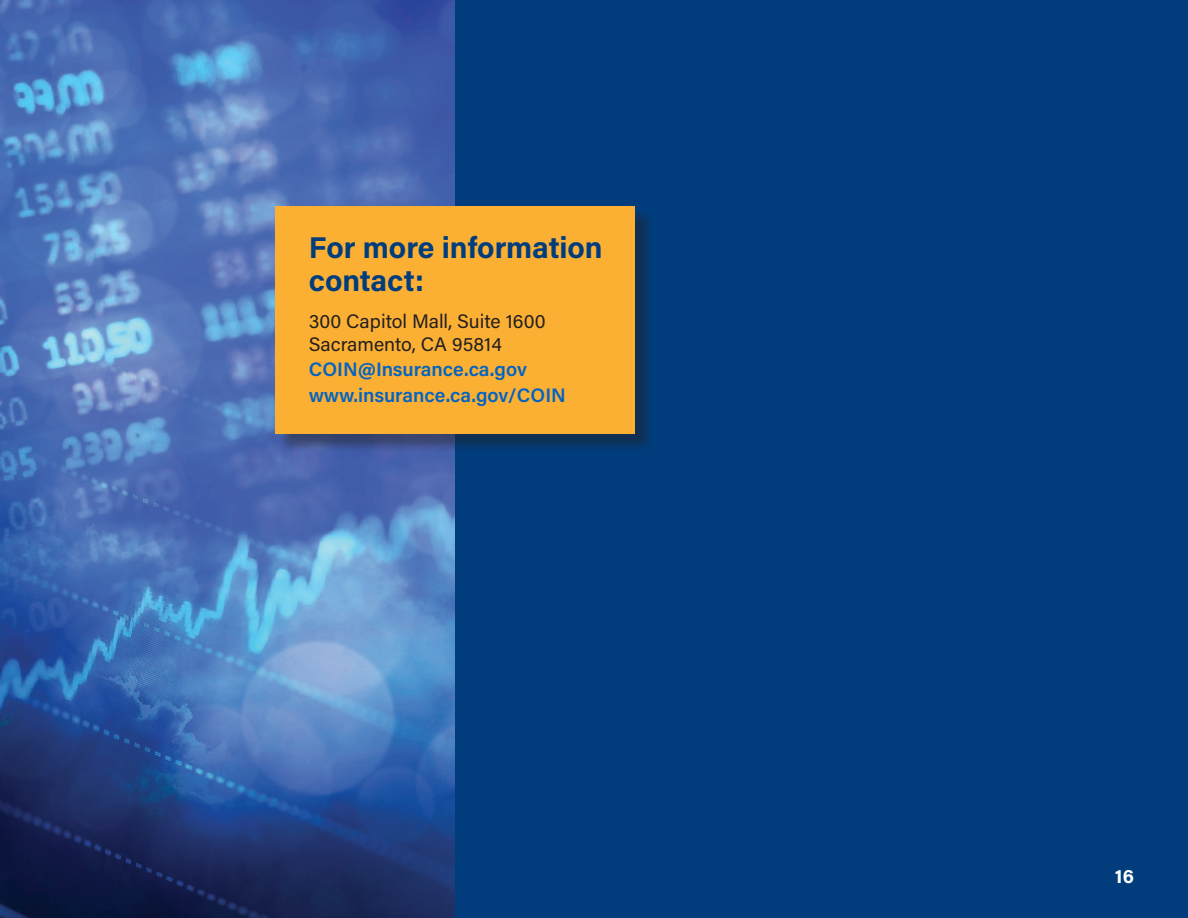
<style>
.page{position:relative;width:1188px;height:918px;background:#fff}
.page>*{position:absolute;margin:0;border:0;box-sizing:border-box;transform-origin:0 0}
.Sub_2{font:700 30px/33px "Acumin Pro";color:#013d7d}
.Body{font:600 19.5px/25.5px "Acumin Pro";color:#0563c1}
.Body-2{font:19.5px "Acumin Pro";color:#231f20}
.t1{font:700 19.5px "Acumin Pro";color:#fff}
.s1{font-weight:400;color:#231f20}
</style>
<div class="page">
<img style="left:0;top:0;width:455px;height:918px">
<div style="left:455px;top:0;width:733px;height:918px;background:#013d7d"></div>
<div style="left:278px;top:208px;width:376px;height:244px;background:#231f20;opacity:.45"></div>
<div style="left:275px;top:206px;width:360px;height:228px;background:#fbb033"></div>
<p class="Sub_2" style="left:309px;top:229px;width:295px">For more information contact:</p>
<p class="Body-2" style="left:309px;top:308px;width:238px">300 Capitol Mall, Suite 1600</p>
<p class="Body" style="left:309px;top:330px;width:220px"><span class="s1">Sacramento, CA 95814<br></span>COIN@Insurance.ca.gov</p>
<p class="Body" style="left:309px;top:381px;width:259px">www.insurance.ca.gov/COIN</p>
<p class="t1" style="left:1115px;top:862px;width:21px">16</p>
</div>
